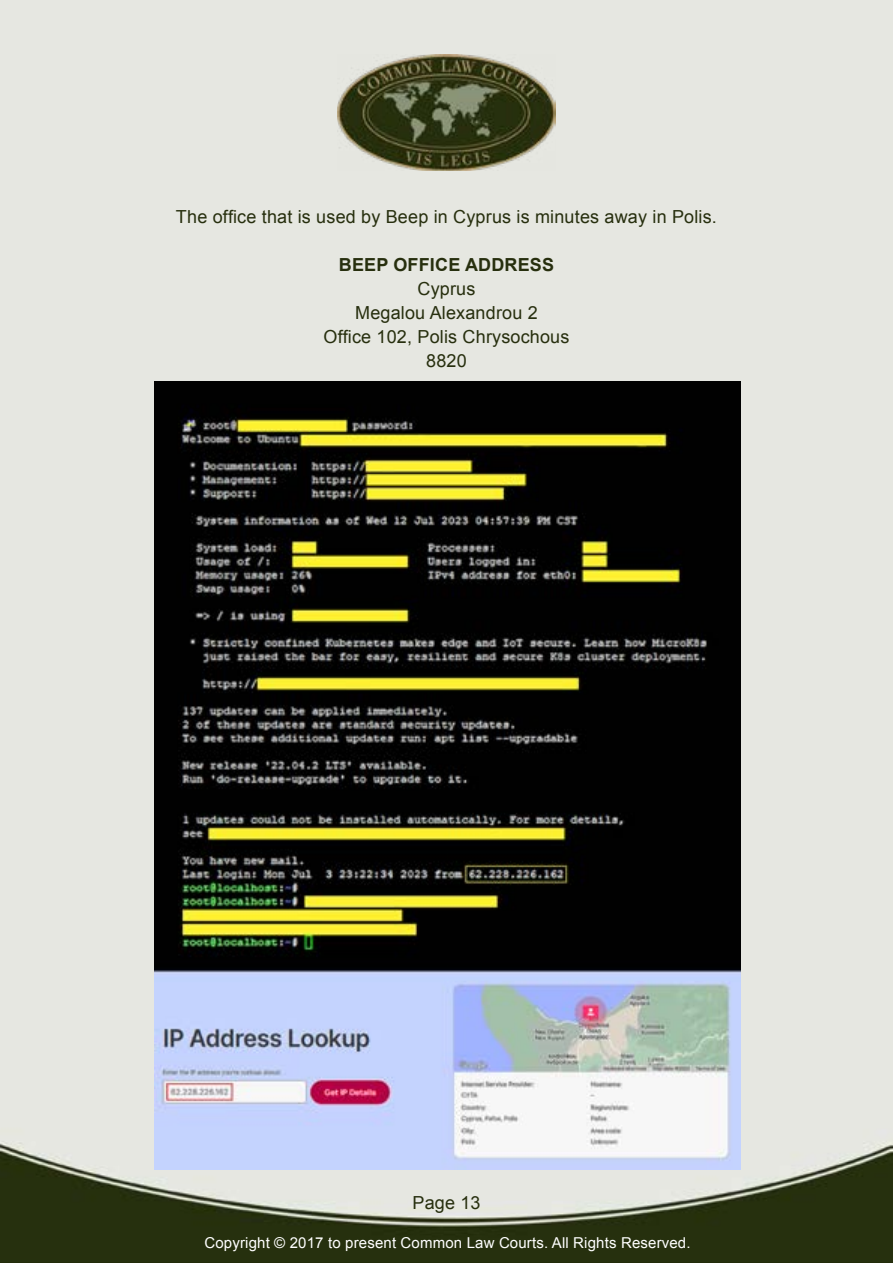
<style>
.page{position:relative;width:893px;height:1263px;background:#fff}
.page>*{position:absolute;margin:0;border:0;box-sizing:border-box;transform-origin:0 0}
.t1{font:18px/24px "Arial";letter-spacing:.01em;color:#272f0e;text-align:center}
.t2{font:700 18px "Arial";letter-spacing:.01em;color:#272f0e}
.t3{font:15px "Arial";letter-spacing:.01em;color:#fff}
</style>
<div class="page">
<img style="left:0;top:0;width:893px;height:1263px">
<img style="left:338px;top:54px;width:217px;height:117px">
<img style="left:155px;top:381px;width:585px;height:788px">
<p class="t1" style="left:176px;top:205px;width:542px">The office that is used by Beep in Cyprus is minutes away in Polis.</p>
<p class="t2" style="left:339px;top:253px;width:217px">BEEP OFFICE ADDRESS</p>
<p class="t1" style="left:323px;top:277px;width:247px">Cyprus<br>Megalou Alexandrou 2<br>Office 102, Polis Chrysochous<br>8820</p>
<p class="t1" style="left:412px;top:1191px;width:70px">Page 13</p>
<p class="t3" style="left:204px;top:1232px;width:488px">Copyright © 2017 to present Common Law Courts. All Rights Reserved.</p>
</div>
